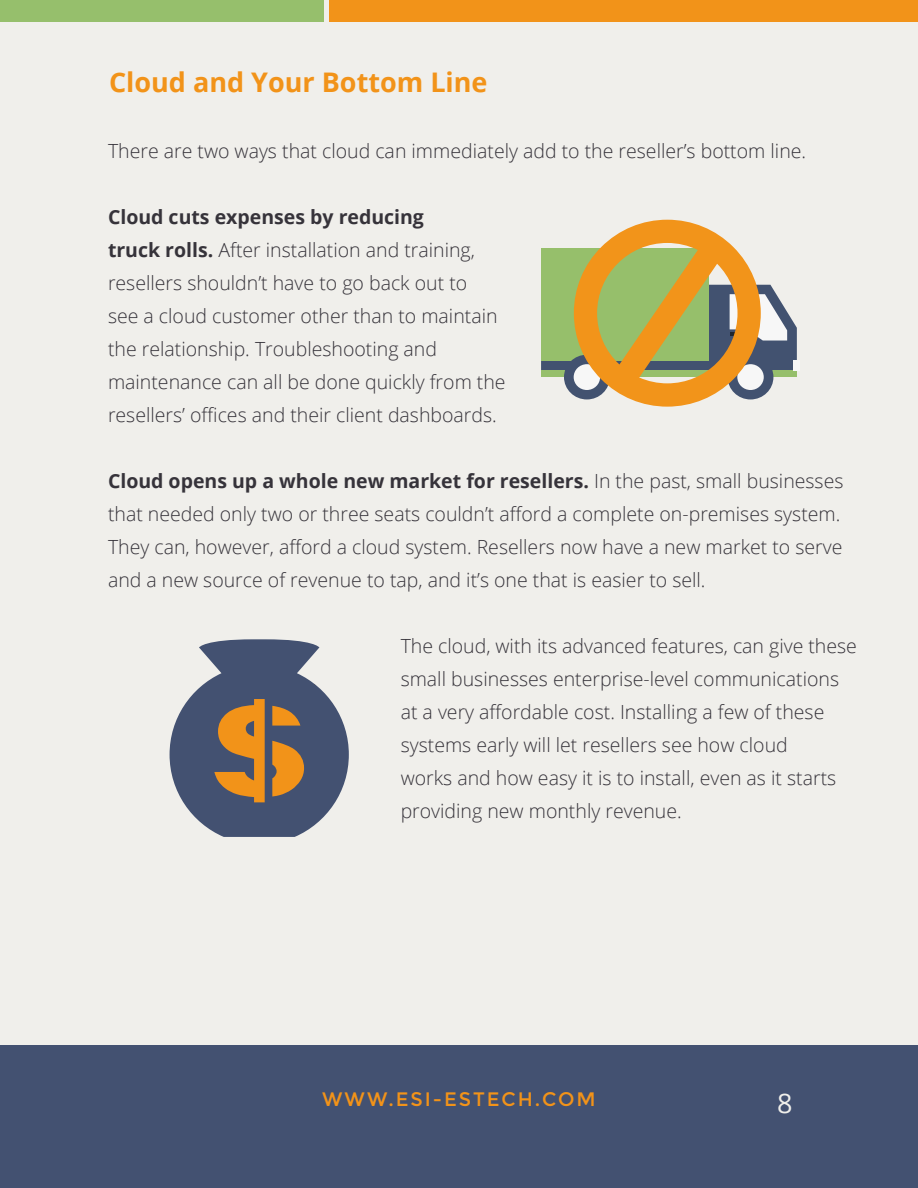
<style>
.page{position:relative;width:918px;height:1188px;background:#f0efeb}
.page>*{position:absolute;margin:0;border:0;box-sizing:border-box;transform-origin:0 0}
.t1{font:700 27px "Open Sans";color:#f29319}
.t2{font:27px "Open Sans";color:#f0efeb}
.t3{font:300 19.5px/33px "Open Sans";color:#36333a}
.t4{font:19.5px "Montserrat";letter-spacing:.1em;color:#f29319}
.s1{font-weight:700}
</style>
<div class="page">
<div style="left:0;top:1045px;width:918px;height:143px;background:#435171"></div>
<div style="left:0;top:0;width:324px;height:22px;background:#96bf6c"></div>
<div style="left:329px;top:0;width:589px;height:22px;background:#f29319"></div>
<svg style="left:170px;top:639px;width:179px;height:198px"></svg>
<div style="left:794px;top:360px;width:6px;height:11px;background:#f7f7f7"></div>
<svg style="left:541px;top:220px;width:256px;height:187px"></svg>
<p class="t1" style="left:109px;top:63px;width:380px">Cloud and Your Bottom Line</p>
<p class="t3" style="left:108px;top:134px;width:700px">There are two ways that cloud can immediately add to the reseller’s bottom line.</p>
<p class="t3" style="left:108px;top:200px;width:399px"><span class="s1">Cloud cuts expenses by reducing<br>truck rolls.</span> After installation and training, resellers shouldn’t have to go back out to<br>see a cloud customer other than to maintain the relationship. Troubleshooting and maintenance can all be done quickly from the resellers’ offices and their client dashboards.</p>
<p class="t3" style="left:108px;top:464px;width:737px"><span class="s1">Cloud opens up a whole new market for resellers.</span> In the past, small businesses that needed only two or three seats couldn’t afford a complete on-premises system.<br>They can, however, afford a cloud system. Resellers now have a new market to serve and a new source of revenue to tap, and it’s one that is easier to sell.</p>
<p class="t3" style="left:401px;top:629px;width:458px">The cloud, with its advanced features, can give these small businesses enterprise-level communications at a very affordable cost. Installing a few of these systems early will let resellers see how cloud<br>works and how easy it is to install, even as it starts providing new monthly revenue.</p>
<p class="t4" style="left:322px;top:1088px;width:275px">WWW.ESI-ESTECH.COM</p>
<h1 class="t2" style="left:777px;top:1085px;width:17px">8</h1>
</div>
